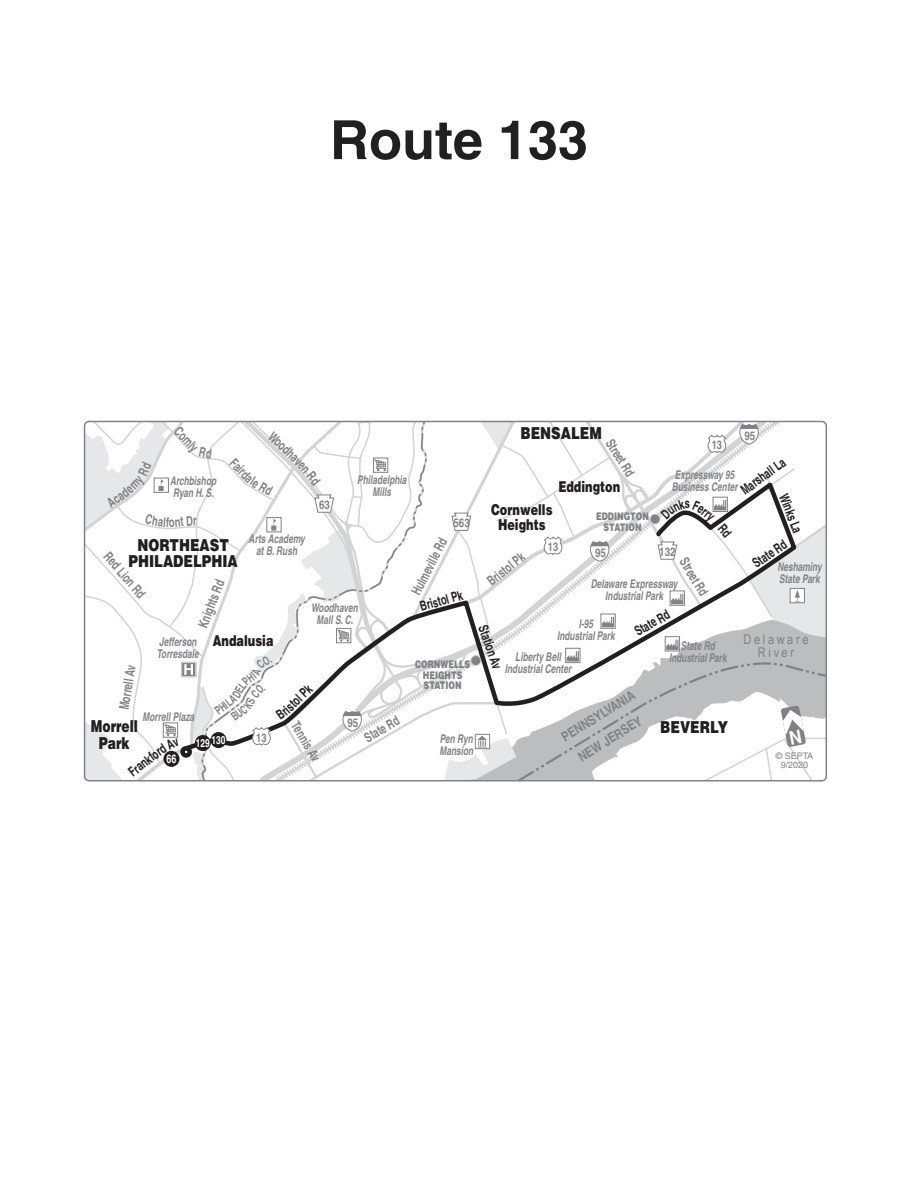
<style>
.page{position:relative;width:918px;height:1188px;background:#fff}
.page>*{position:absolute;margin:0;border:0;box-sizing:border-box;transform-origin:0 0}
.t1{font:700 54px "Helvetica";color:#221f1f}
.t2{font:900 16.5px/16.5px "Helvetica";color:#231f20;text-align:center;scale:.8 1}
.t3{font:900 16.5px/16.5px "Helvetica";color:#231f20;text-align:center;scale:.75 1}
.t4{font:900 15px/15px "Helvetica";color:#231f20;text-align:center;scale:.75 1}
.t5{font:700 condensed 13.5px "Helvetica";color:#808285;scale:.85 1}
.t6{font:700 condensed 13.5px "Helvetica";color:#231f20;scale:.85 1}
.t7{font:700 condensed 13.5px/25.7px "Helvetica";color:#808285}
.t8{font:13.5px/13.5px "Arial Narrow";letter-spacing:.2em;color:#808285;text-align:center}
.t9{font:italic 700 condensed 12px/12px "Helvetica";color:#808285;text-align:center;scale:.85 1}
.t10{font:700 condensed 12px "Helvetica";color:#808285}
.t11{font:700 condensed 12px "Helvetica";color:#808285;scale:.95 1}
.t12{font:700 condensed 12px "Helvetica";color:#808285;scale:.8 1}
.t13{font:700 12px "Helvetica";color:#fff;scale:.75 1}
.t14{font:700 11.25px "Helvetica";color:#fff;scale:.75 1}
.t15{font:900 10.5px/10.5px "Helvetica";color:#808285;text-align:center;scale:.75 1}
.t16{font:9px/9px "Helvetica";color:#808285;text-align:center}
</style>
<div class="page">
<svg style="left:85px;top:421px;width:741px;height:360px"></svg>
<h1 class="t1" style="left:330px;top:107px;width:260px">Route 133</h1>
<h2 class="t2" style="left:521px;top:424px;width:103px">BENSALEM</h2>
<p class="t5" style="left:276px;top:428px;width:38px;rotate:44deg">Woodh</p>
<p class="t10" style="left:744px;top:428px;width:12px">95</p>
<p class="t5" style="left:616px;top:436px;width:51px;rotate:58deg">Street Rd</p>
<p class="t15" style="left:596px;top:511px;width:72px">EDDINGTON<br>STATION</p>
<p class="t11" style="left:712px;top:438px;width:12px">13</p>
<p class="t6" style="left:738px;top:485px;width:62px;rotate:-36deg">Marshall La</p>
<p class="t6" style="left:791px;top:491px;width:50px;rotate:69deg">Winks La</p>
<p class="t5" style="left:242px;top:459px;width:22px;rotate:47deg">aird</p>
<p class="t9" style="left:672px;top:469px;width:79px;text-align:left">Expressway 95<br>Business Center</p>
<p class="t9" style="left:357px;top:474px;width:59px">Philadelphia<br>Mills</p>
<p class="t9" style="left:170px;top:474px;width:56px;text-align:left">Archbishop<br>Ryan H. S.</p>
<p class="t4" style="left:558px;top:479px;width:84px">Eddington</p>
<p class="t5" style="left:104px;top:497px;width:29px;rotate:-35deg">Acad</p>
<p class="t10" style="left:319px;top:497px;width:12px">63</p>
<p class="t4" style="left:491px;top:502px;width:83px">Cornwells<br>Heights</p>
<p class="t5" style="left:193px;top:512px;width:6px">r</p>
<p class="t10" style="left:453px;top:515px;width:18px">563</p>
<p class="t9" style="left:249px;top:533px;width:68px">Arts Academy at B. Rush</p>
<p class="t5" style="left:408px;top:590px;width:75px;rotate:-63deg">Hulmeville Rd</p>
<h2 class="t2" style="left:129px;top:536px;width:138px">NORTHEAST<br>PHILADELPHIA</h2>
<p class="t6" style="left:749px;top:557px;width:46px;rotate:-34deg">State Rd</p>
<p class="t11" style="left:548px;top:540px;width:12px">13</p>
<p class="t10" style="left:659px;top:544px;width:18px">132</p>
<p class="t10" style="left:595px;top:546px;width:12px">95</p>
<p class="t5" style="left:113px;top:549px;width:67px;rotate:49deg">Red Lion Rd</p>
<p class="t5" style="left:690px;top:555px;width:51px;rotate:59deg">Street Rd</p>
<p class="t5" style="left:489px;top:572px;width:29px;rotate:-38deg">ristol</p>
<p class="t9" style="left:777px;top:561px;width:54px;text-align:left">Neshaminy<br>State Park</p>
<p class="t5" style="left:195px;top:624px;width:61px;rotate:-69deg">Knights Rd</p>
<p class="t9" style="left:591px;top:577px;width:104px">Delaware Expressway<br>Industrial Park</p>
<p class="t6" style="left:418px;top:599px;width:53px;rotate:-16deg">Bristol Pk</p>
<p class="t9" style="left:311px;top:602px;width:56px">Woodhaven<br>Mall S. C.</p>
<p class="t6" style="left:632px;top:625px;width:46px;rotate:-30deg">State Rd</p>
<p class="t9" style="left:557px;top:618px;width:70px">I-95<br>Industrial Park</p>
<p class="t9" style="left:505px;top:651px;width:80px">Liberty Bell<br>Industrial Center</p>
<p class="t6" style="left:491px;top:623px;width:56px;rotate:71deg">Station Av</p>
<p class="t8" style="left:743px;top:632px;width:67px">Delaware<br>River</p>
<p class="t4" style="left:213px;top:632px;width:82px">Andalusia</p>
<p class="t9" style="left:157px;top:636px;width:51px;text-align:left">Jefferson<br>Torresdale</p>
<p class="t9" style="left:669px;top:640px;width:70px">State Rd<br>Industrial Park</p>
<p class="t15" style="left:415px;top:659px;width:75px">CORNWELLS<br>HEIGHTS<br>STATION</p>
<p class="t5" style="left:116px;top:708px;width:55px;rotate:-81deg">Morrell Av</p>
<p class="t6" style="left:288px;top:697px;width:28px;rotate:-44deg">ol Pk</p>
<p class="t7" style="left:556px;top:727px;width:86px;rotate:-32deg">PENNSYLVANIA<br>NEW JERSEY</p>
<p class="t12" style="left:212px;top:706px;width:24px;rotate:-37deg">PHIL</p>
<p class="t9" style="left:143px;top:711px;width:62px">Morrell Plaza</p>
<p class="t5" style="left:361px;top:731px;width:46px;rotate:-30deg">State Rd</p>
<p class="t10" style="left:348px;top:715px;width:12px">95</p>
<p class="t5" style="left:302px;top:718px;width:53px;rotate:59deg">Tennis Av</p>
<h2 class="t3" style="left:91px;top:718px;width:64px">Morrell<br>Park</h2>
<h2 class="t2" style="left:660px;top:719px;width:86px">BEVERLY</h2>
<p class="t11" style="left:256px;top:730px;width:12px">13</p>
<p class="t9" style="left:439px;top:732px;width:41px;text-align:left">Pen Ryn<br>Mansion</p>
<p class="t14" style="left:211px;top:733px;width:20px">130</p>
<p class="t14" style="left:196px;top:736px;width:20px">129</p>
<p class="t16" style="left:776px;top:751px;width:39px">© SEPTA<br>9/2020</p>
<p class="t13" style="left:166px;top:751px;width:15px">66</p>
</div>
